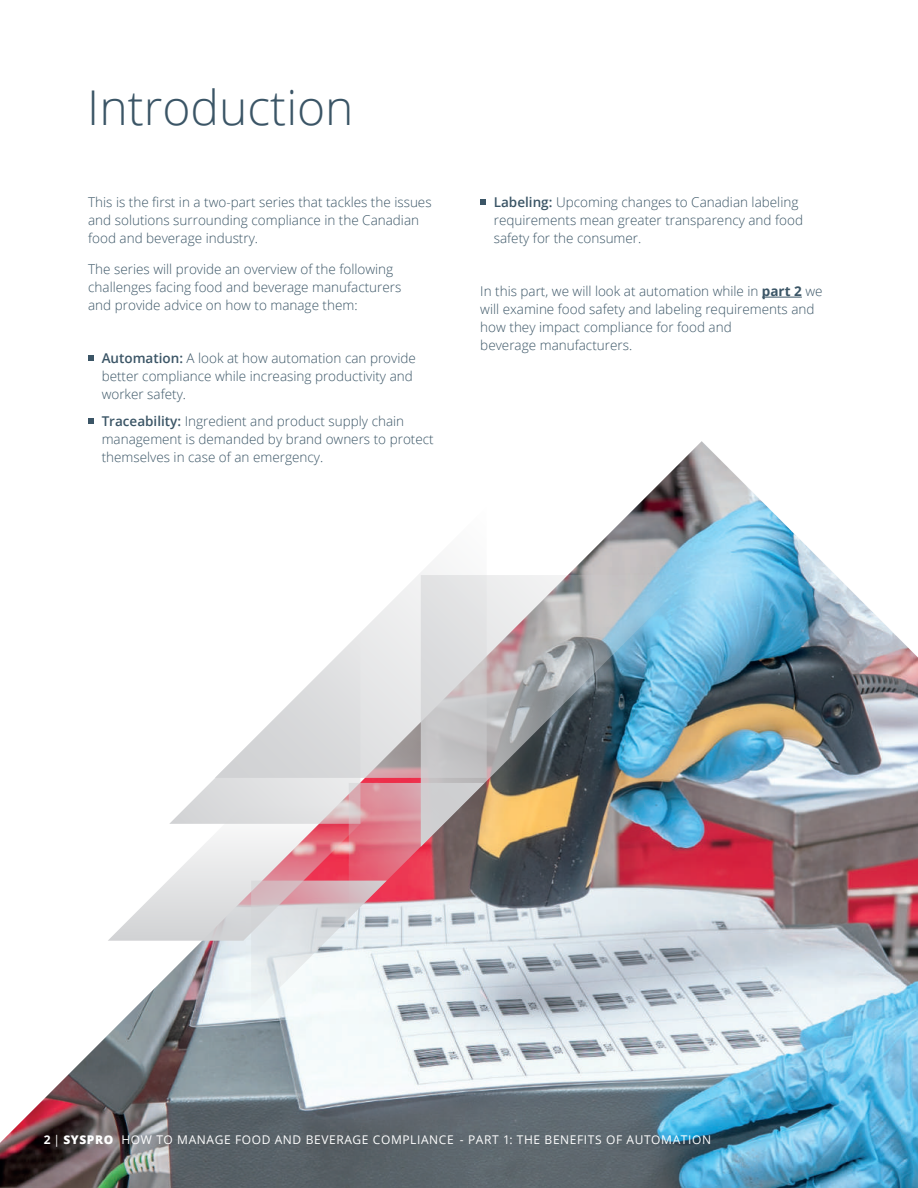
<style>
.page{position:relative;width:918px;height:1188px;background:#fff}
.page>*{position:absolute;margin:0;border:0;box-sizing:border-box;transform-origin:0 0}
.t1{font:300 48px "Open Sans";color:#3b5566}
.t2{font:300 13.5px/18px "Open Sans";color:#3b5566}
.t3{font:12px "Open Sans";letter-spacing:.05em;color:#fff}
.s1{font-weight:600}
.s2{font-weight:700}
.s3{font-weight:800}
</style>
<div class="page">
<img style="left:0;top:441px;width:918px;height:747px">
<svg style="left:108px;top:633px;width:376px;height:383px"></svg>
<img style="left:421px;top:575px;width:272px;height:272px">
<svg style="left:215px;top:506px;width:272px;height:272px"></svg>
<hr style="left:762px;top:297px;width:40px;height:1px;background:#3b5566">
<svg style="left:88px;top:356px;width:5px;height:5px"></svg>
<svg style="left:88px;top:418px;width:5px;height:5px"></svg>
<svg style="left:480px;top:200px;width:5px;height:5px"></svg>
<h1 class="t1" style="left:87px;top:74px;width:268px">Introduction</h1>
<p class="t2" style="left:88px;top:193px;width:345px">This is the first in a two-part series that tackles the issues and solutions surrounding compliance in the Canadian food and beverage industry.</p>
<p class="t2" style="left:88px;top:260px;width:315px">The series will provide an overview of the following challenges facing food and beverage manufacturers and provide advice on how to manage them:</p>
<p class="t2" style="left:102px;top:349px;width:316px;text-indent:-14px">• <span class="s1">Automation:</span> A look at how automation can provide better compliance while increasing productivity and worker safety.</p>
<p class="t2" style="left:102px;top:411px;width:334px;text-indent:-14px">• <span class="s1">Traceability:</span> Ingredient and product supply chain management is demanded by brand owners to protect themselves in case of an emergency.</p>
<p class="t2" style="left:494px;top:193px;width:311px;text-indent:-14px">• <span class="s1">Labeling:</span> Upcoming changes to Canadian labeling requirements mean greater transparency and food safety for the consumer.</p>
<p class="t2" style="left:480px;top:282px;width:344px">In this part, we will look at automation while in <span class="s2">part 2</span> we will examine food safety and labeling requirements and how they impact compliance for food and<br>beverage manufacturers.</p>
<p class="t3" style="left:44px;top:1131px;width:669px"><span class="s2">2</span> | <span class="s3">SYSPRO</span> HOW TO MANAGE FOOD AND BEVERAGE COMPLIANCE - PART 1: THE BENEFITS OF AUTOMATION</p>
</div>
